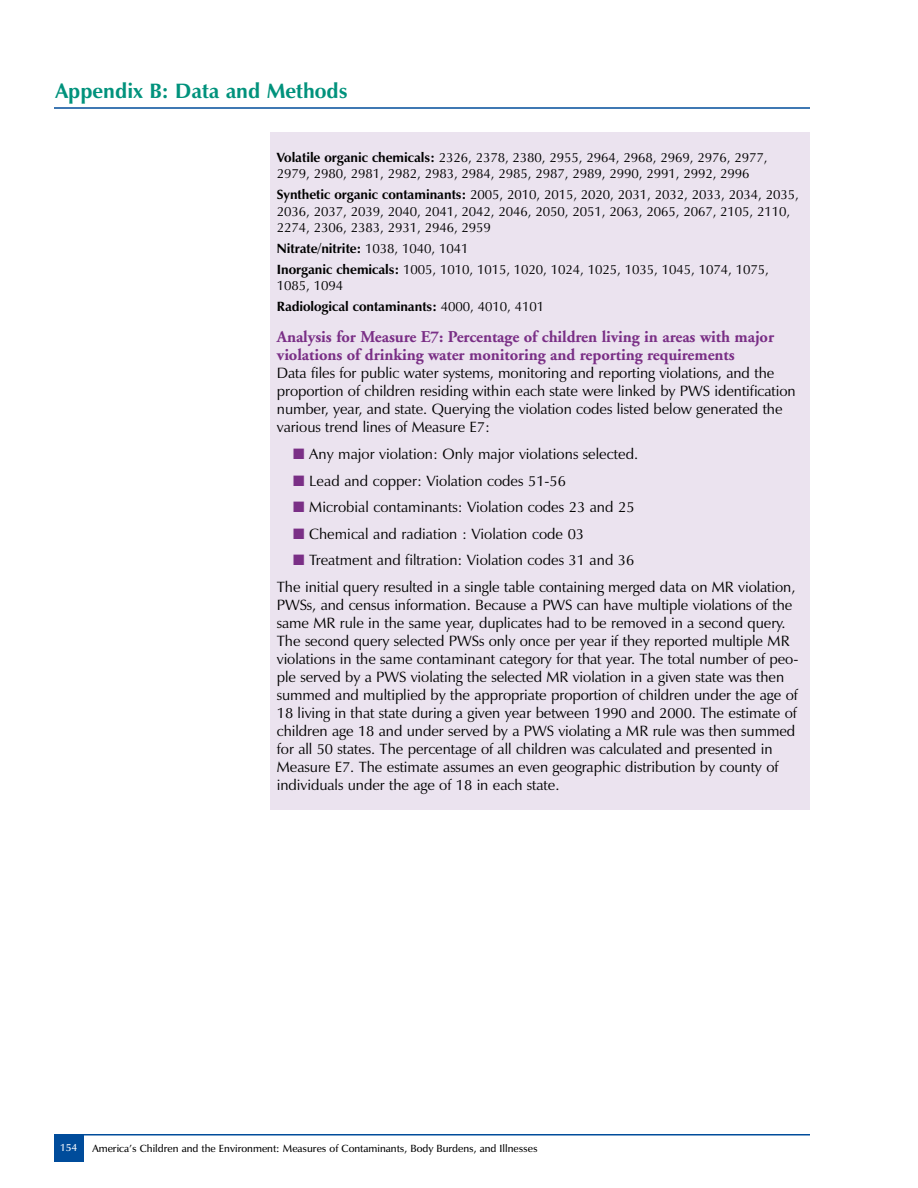
<style>
.page{position:relative;width:918px;height:1188px;background:#fff}
.page>*{position:absolute;margin:0;border:0;box-sizing:border-box;transform-origin:0 0}
.t1{font:700 21px "Zapf Humanist 601 BT";color:#00927c}
.t2{font:700 16.5px/18px "Adobe Garamond";letter-spacing:-.005em;color:#7a2f86}
.t3{font:15px/18px "Zapf Humanist 601 BT";letter-spacing:-.005em;color:#000}
.t4{font:13.5px/16.5px "Zapf Humanist 601 BT";letter-spacing:-.005em;color:#000}
.t5{font:700 13.5px/20.9px "Zapf Humanist 601 BT";letter-spacing:-.005em;color:#000}
.t6{font:600 10.5px "Zapf Humanist 601 BT";color:#000}
.t7{font:600 10.5px "Zapf Humanist 601 BT";color:#fff}
.s1{font-weight:700}
.s2{font-weight:400}
.s3{color:#7a2f86}
</style>
<div class="page">
<div style="left:270px;top:133px;width:540px;height:677px;background:#ebe3ef"></div>
<hr style="left:54px;top:1134px;width:756px;height:2px;background:#004c9b">
<div style="left:54px;top:1135px;width:29px;height:27px;background:#004c9b"></div>
<hr style="left:54px;top:107px;width:756px;height:2px;background:#004c9b">
<h1 class="t1" style="left:56px;top:83px;width:294px">Appendix B: Data and Methods</h1>
<p class="t4" style="left:277px;top:151px;width:492px"><span class="s1">Volatile organic chemicals:</span> 2326, 2378, 2380, 2955, 2964, 2968, 2969, 2976, 2977,<br>2979, 2980, 2981, 2982, 2983, 2984, 2985, 2987, 2989, 2990, 2991, 2992, 2996</p>
<p class="t4" style="left:277px;top:188px;width:523px"><span class="s1">Synthetic organic contaminants:</span> 2005, 2010, 2015, 2020, 2031, 2032, 2033, 2034, 2035,<br>2036, 2037, 2039, 2040, 2041, 2042, 2046, 2050, 2051, 2063, 2065, 2067, 2105, 2110,<br>2274, 2306, 2383, 2931, 2946, 2959</p>
<p class="t4" style="left:277px;top:239px;width:493px;line-height:20.9px"><span class="s1">Nitrate/nitrite:</span> 1038, 1040, 1041<br><span class="s1">Inorganic chemicals:</span> 1005, 1010, 1015, 1020, 1024, 1025, 1035, 1045, 1074, 1075,</p>
<p class="t5" style="left:277px;top:277px;width:269px"><span class="s2">1085, 1094<br></span>Radiological contaminants: <span class="s2">4000, 4010, 4101</span></p>
<p class="t2" style="left:277px;top:330px;width:499px">Analysis for Measure E7: Percentage of children living in areas with major violations of drinking water monitoring and reporting requirements</p>
<p class="t3" style="left:277px;top:366px;width:520px">Data files for public water systems, monitoring and reporting violations, and the proportion of children residing within each state were linked by PWS identification number, year, and state. Querying the violation codes listed below generated the various trend lines of Measure E7:</p>
<p class="t3" style="left:293px;top:446px;width:347px"><span class="s3">■</span> Any major violation: Only major violations selected.</p>
<p class="t3" style="left:293px;top:473px;width:274px"><span class="s3">■</span> Lead and copper: Violation codes 51-56</p>
<p class="t3" style="left:293px;top:500px;width:343px"><span class="s3">■</span> Microbial contaminants: Violation codes 23 and 25</p>
<p class="t3" style="left:293px;top:526px;width:293px"><span class="s3">■</span> Chemical and radiation : Violation code 03</p>
<p class="t3" style="left:277px;top:548px;width:520px;line-height:26.7px;text-indent:16px"><span class="s3">■</span> Treatment and filtration: Violation codes 31 and 36<br>The initial query resulted in a single table containing merged data on MR violation,</p>
<p class="t3" style="left:277px;top:597px;width:523px">PWSs, and census information. Because a PWS can have multiple violations of the same MR rule in the same year, duplicates had to be removed in a second query.<br>The second query selected PWSs only once per year if they reported multiple MR violations in the same contaminant category for that year. The total number of peo&shy;ple served by a PWS violating the selected MR violation in a given state was then summed and multiplied by the appropriate proportion of children under the age of 18 living in that state during a given year between 1990 and 2000. The estimate of children age 18 and under served by a PWS violating a MR rule was then summed for all 50 states. The percentage of all children was calculated and presented in Measure E7. The estimate assumes an even geographic distribution by county of individuals under the age of 18 in each state.</p>
<p class="t7" style="left:60px;top:1143px;width:19px">154</p>
<p class="t6" style="left:92px;top:1145px;width:447px">America’s Children and the Environment: Measures of Contaminants, Body Burdens, and Illnesses</p>
</div>
